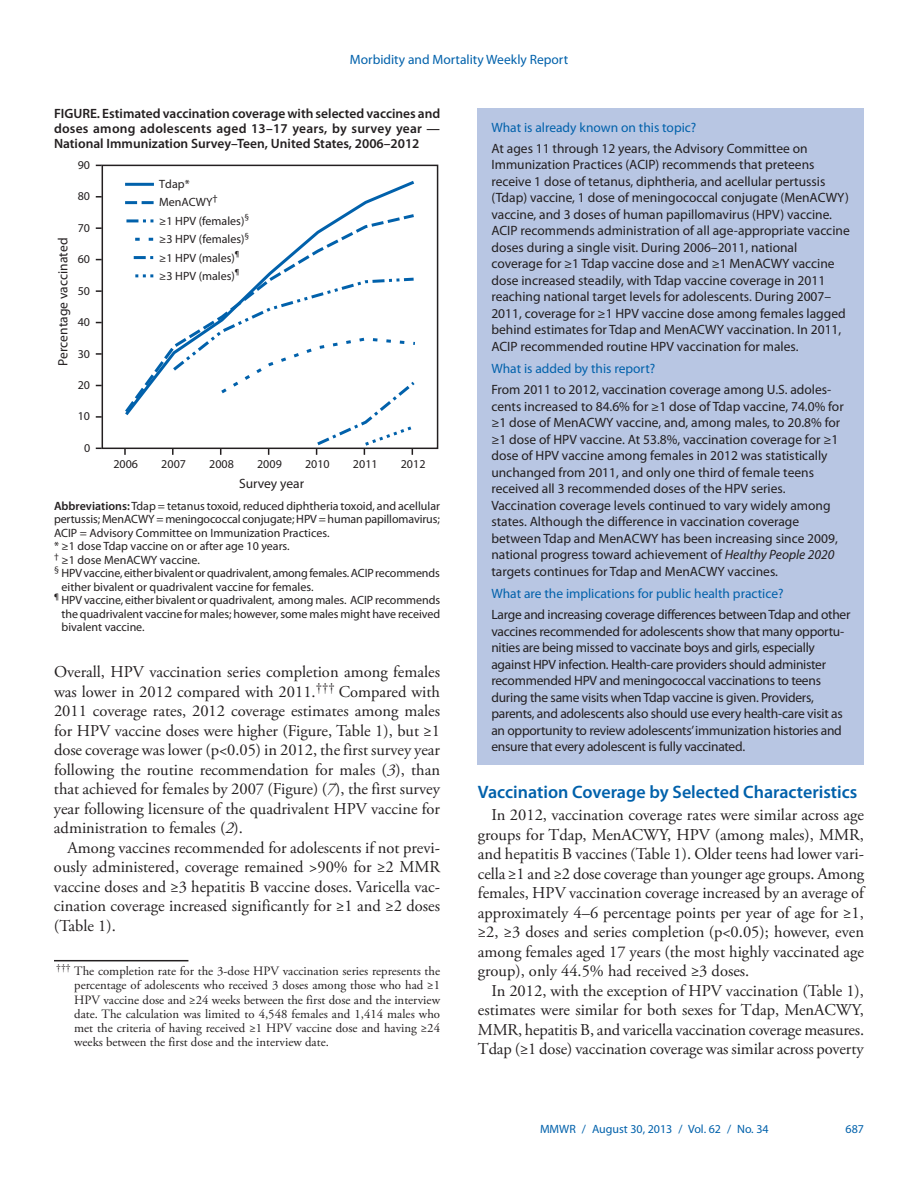
<style>
.page{position:relative;width:918px;height:1188px;background:#fff}
.page>*{position:absolute;margin:0;border:0;box-sizing:border-box;transform-origin:0 0}
.headline2{font:600 18px "Myriad Pro";color:#0161ab}
.body_copy{font:16.5px/19.5px "Adobe Garamond Pro";color:#231f20;text-align:justify}
.fb_answer{font:13.5px/16.5px "Myriad Pro";color:#231f20}
.fb_answer-2{font:13.5px/16.5px "Myriad Pro";letter-spacing:-.02em;color:#231f20}
.t1{font:600 13.5px/15px "Myriad Pro";color:#231f20;text-align:justify}
.fb_question{font:13.5px "Myriad Pro";color:#0161ab}
.footnote_w_rule_text{font:12.75px/14.2px "Adobe Garamond Pro";color:#231f20;text-align:justify}
._8pt_footnote_suppor{font:12px/13.5px "Myriad Pro";letter-spacing:-.005em;color:#231f20}
.footnote_no_indent{font:12px/18.3px "Myriad Pro";color:#231f20;text-align:justify}
.footer_right{font:12px "Myriad Pro";color:#0161ab}
.s1{font-weight:600}
.s2{font-style:italic}
</style>
<div class="page">
<div style="left:478px;top:108px;width:386px;height:657px;background:#b8c6e3"></div>
<div style="left:102px;top:165px;width:336px;height:284px;border:2px solid #231f20"></div>
<svg style="left:96px;top:196px;width:6px;height:2px"></svg>
<svg style="left:96px;top:227px;width:6px;height:2px"></svg>
<svg style="left:96px;top:290px;width:6px;height:2px"></svg>
<svg style="left:96px;top:353px;width:6px;height:2px"></svg>
<svg style="left:96px;top:416px;width:6px;height:2px"></svg>
<svg style="left:124px;top:449px;width:2px;height:6px"></svg>
<svg style="left:125px;top:181px;width:290px;height:31px"></svg>
<svg style="left:125px;top:212px;width:289px;height:204px"></svg>
<svg style="left:170px;top:276px;width:248px;height:179px"></svg>
<hr style="left:54px;top:960px;width:134px;height:1px;background:#231f20">
<p class="fb_question" style="left:350px;top:51px;width:220px">Morbidity and Mortality Weekly Report</p>
<p class="t1" style="left:54px;top:106px;width:388px">FIGURE. Estimated vaccination coverage with selected vaccines and doses among adolescents aged 13–17 years, by survey year — National Immunization Survey–Teen, United States, 2006–2012</p>
<p class="footnote_no_indent" style="left:78px;top:155px;width:14px">90</p>
<p class="footnote_no_indent" style="left:78px;top:187px;width:14px">80</p>
<p class="footnote_no_indent" style="left:78px;top:218px;width:14px">70</p>
<p class="fb_answer" style="left:54px;top:366px;width:130px;rotate:-90deg">Percentage vaccinated</p>
<p class="footnote_no_indent" style="left:78px;top:250px;width:14px">60</p>
<p class="footnote_no_indent" style="left:78px;top:281px;width:14px">50</p>
<p class="footnote_no_indent" style="left:78px;top:313px;width:14px">40</p>
<p class="footnote_no_indent" style="left:78px;top:344px;width:14px">30</p>
<p class="footnote_no_indent" style="left:78px;top:376px;width:14px">20</p>
<p class="footnote_no_indent" style="left:78px;top:407px;width:14px">10</p>
<p class="footnote_no_indent" style="left:84px;top:439px;width:8px">0</p>
<p class="footnote_no_indent" style="left:159px;top:175px;width:92px;text-align:left">Tdap*<br>MenACWY<sup>†<br></sup>≥1 HPV (females)<sup>§ </sup>≥3 HPV (females)<sup>§ </sup>≥1 HPV (males)<sup>¶ </sup>≥3 HPV (males)<sup>¶</sup></p>
<p class="footnote_no_indent" style="left:113px;top:455px;width:26px">2006</p>
<p class="footnote_no_indent" style="left:161px;top:455px;width:26px">2007</p>
<p class="footnote_no_indent" style="left:209px;top:455px;width:26px">2008</p>
<p class="footnote_no_indent" style="left:257px;top:455px;width:26px">2009</p>
<p class="footnote_no_indent" style="left:305px;top:455px;width:26px">2010</p>
<p class="footnote_no_indent" style="left:353px;top:455px;width:26px">2011</p>
<p class="footnote_no_indent" style="left:401px;top:455px;width:26px">2012</p>
<p class="fb_answer" style="left:239px;top:475px;width:67px">Survey year</p>
<p class="footnote_no_indent" style="left:54px;top:499px;width:388px;line-height:13.5px"><span class="s1">Abbreviations:</span> Tdap = tetanus toxoid, reduced diphtheria toxoid, and acellular pertussis; MenACWY = meningococcal conjugate; HPV = human papillomavirus; ACIP = Advisory Committee on Immunization Practices.</p>
<p class="_8pt_footnote_suppor" style="left:54px;top:539px;width:237px">* ≥1 dose Tdap vaccine on or after age 10 years.</p>
<p class="_8pt_footnote_suppor" style="left:54px;top:553px;width:147px"><sup>†</sup> ≥1 dose MenACWY vaccine.</p>
<p class="_8pt_footnote_suppor" style="left:62px;top:566px;width:380px;text-indent:-8px"><sup>§</sup> HPV vaccine, either bivalent or quadrivalent, among females. ACIP recommends either bivalent or quadrivalent vaccine for females.</p>
<p class="_8pt_footnote_suppor" style="left:62px;top:593px;width:380px;text-align:justify;text-indent:-8px"><sup>¶</sup> HPV vaccine, either bivalent or quadrivalent, among males. ACIP recommends the quadrivalent vaccine for males; however, some males might have received bivalent vaccine.</p>
<p class="body_copy" style="left:54px;top:663px;width:388px">Overall, HPV vaccination series completion among females was lower in 2012 compared with 2011.<sup>†††</sup> Compared with 2011 coverage rates, 2012 coverage estimates among males for HPV vaccine doses were higher (Figure, Table 1), but ≥1 dose coverage was lower (p&lt;0.05) in 2012, the first survey year following the routine recommendation for males (<span class="s2">3</span>), than that achieved for females by 2007 (Figure) (<span class="s2">7</span>), the first survey year following licensure of the quadrivalent HPV vaccine for administration to females (<span class="s2">2</span>).</p>
<p class="body_copy" style="left:54px;top:838px;width:388px;text-indent:13px">Among vaccines recommended for adolescents if not previ&shy;ously administered, coverage remained &gt;90% for ≥2 MMR vaccine doses and ≥3 hepatitis B vaccine doses. Varicella vac&shy;cination coverage increased significantly for ≥1 and ≥2 doses (Table 1).</p>
<p class="footnote_w_rule_text" style="left:74px;top:964px;width:367px;text-indent:-18px"><sup>†††</sup> The completion rate for the 3-dose HPV vaccination series represents the percentage of adolescents who received 3 doses among those who had ≥1<br>HPV vaccine dose and ≥24 weeks between the first dose and the interview date. The calculation was limited to 4,548 females and 1,414 males who met the criteria of having received ≥1 HPV vaccine dose and having ≥24 weeks between the first dose and the interview date.</p>
<p class="fb_question" style="left:491px;top:119px;width:206px">What is already known on this topic?</p>
<p class="fb_answer" style="left:491px;top:140px;width:360px">At ages 11 through 12 years, the Advisory Committee on Immunization Practices (ACIP) recommends that preteens receive 1 dose of tetanus, diphtheria, and acellular pertussis (Tdap) vaccine, 1 dose of meningococcal conjugate (MenACWY) vaccine, and 3 doses of human papillomavirus (HPV) vaccine.<br>ACIP recommends administration of all age-appropriate vaccine doses during a single visit. During 2006–2011, national coverage for ≥1 Tdap vaccine dose and ≥1 MenACWY vaccine dose increased steadily, with Tdap vaccine coverage in 2011 reaching national target levels for adolescents. During 2007– 2011, coverage for ≥1 HPV vaccine dose among females lagged behind estimates for Tdap and MenACWY vaccination. In 2011, ACIP recommended routine HPV vaccination for males.</p>
<p class="fb_question" style="left:491px;top:360px;width:165px">What is added by this report?</p>
<p class="fb_answer" style="left:491px;top:381px;width:354px">From 2011 to 2012, vaccination coverage among U.S. adoles&shy;cents increased to 84.6% for ≥1 dose of Tdap vaccine, 74.0% for ≥1 dose of MenACWY vaccine, and, among males, to 20.8% for ≥1 dose of HPV vaccine. At 53.8%, vaccination coverage for ≥1 dose of HPV vaccine among females in 2012 was statistically unchanged from 2011, and only one third of female teens received all 3 recommended doses of the HPV series.<br>Vaccination coverage levels continued to vary widely among states. Although the difference in vaccination coverage between Tdap and MenACWY has been increasing since 2009, national progress toward achievement of <span class="s2">Healthy People 2020 </span>targets continues for Tdap and MenACWY vaccines.</p>
<p class="fb_question" style="left:491px;top:585px;width:294px">What are the implications for public health practice?</p>
<p class="fb_answer-2" style="left:491px;top:606px;width:361px">Large and increasing coverage differences between Tdap and other vaccines recommended for adolescents show that many opportu&shy;nities are being missed to vaccinate boys and girls, especially against HPV infection. Health-care providers should administer recommended HPV and meningococcal vaccinations to teens during the same visits when Tdap vaccine is given. Providers, parents, and adolescents also should use every health-care visit as an opportunity to review adolescents’ immunization histories and ensure that every adolescent is fully vaccinated.</p>
<p class="headline2" style="left:478px;top:781px;width:381px">Vaccination Coverage by Selected Characteristics</p>
<p class="body_copy" style="left:478px;top:806px;width:388px;text-indent:14px">In 2012, vaccination coverage rates were similar across age groups for Tdap, MenACWY, HPV (among males), MMR, and hepatitis B vaccines (Table 1). Older teens had lower vari&shy;cella ≥1 and ≥2 dose coverage than younger age groups. Among females, HPV vaccination coverage increased by an average of approximately 4–6 percentage points per year of age for ≥1, ≥2, ≥3 doses and series completion (p&lt;0.05); however, even among females aged 17 years (the most highly vaccinated age group), only 44.5% had received ≥3 doses.</p>
<p class="body_copy" style="left:478px;top:981px;width:388px;text-indent:13px">In 2012, with the exception of HPV vaccination (Table 1), estimates were similar for both sexes for Tdap, MenACWY, MMR, hepatitis B, and varicella vaccination coverage measures.<br>Tdap (≥1 dose) vaccination coverage was similar across poverty</p>
<p class="footer_right" style="left:540px;top:1121px;width:230px">MMWR / August 30, 2013 / Vol. 62 / No. 34</p>
<p class="footer_right" style="left:846px;top:1121px;width:20px">687</p>
</div>
